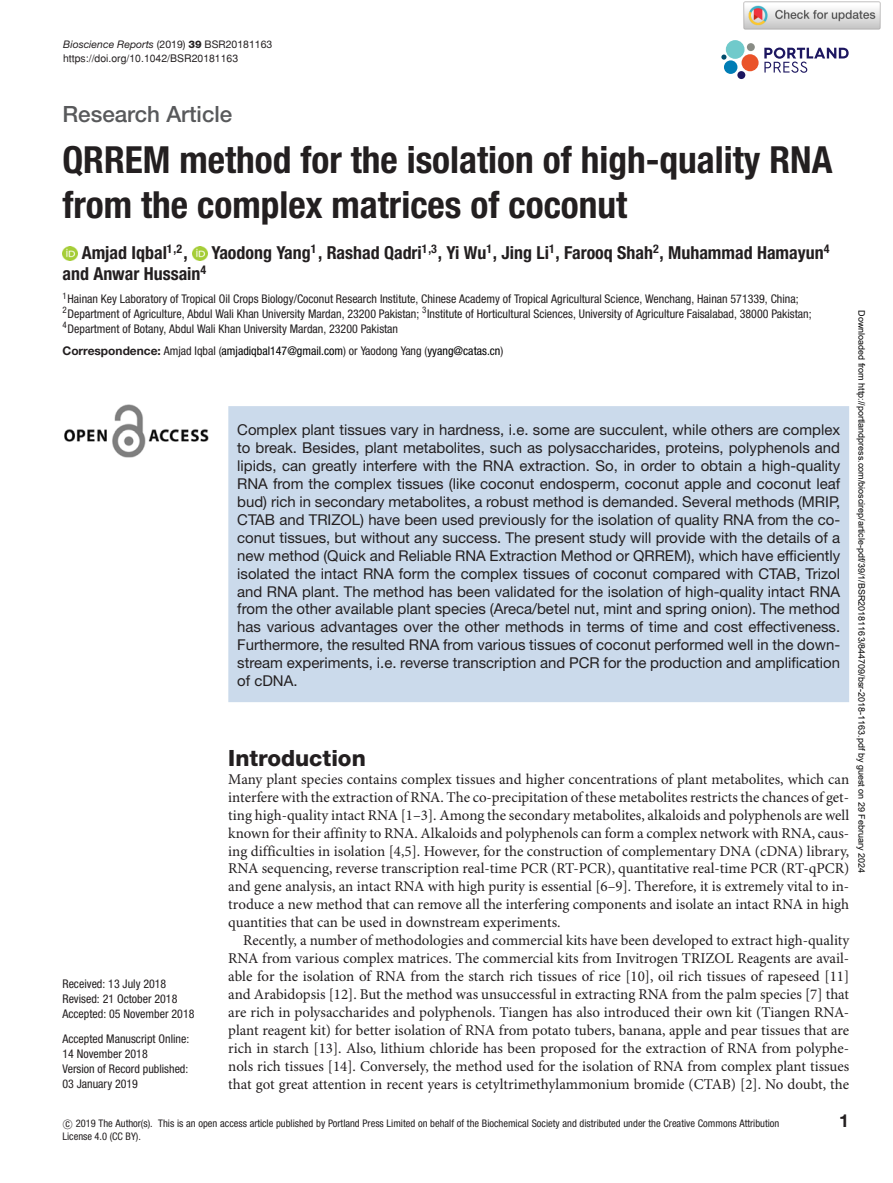
<style>
.page{position:relative;width:893px;height:1183px;background:#fff}
.page>*{position:absolute;margin:0;border:0;box-sizing:border-box;transform-origin:0 0}
.t1{font:700 condensed 37.35px/44.8px "Helvetica Neue LT Std";color:#231f20}
.t2{font:500 22.35px "Helvetica Neue LT Std";color:#58595b}
.t3{font:800 22.35px "Helvetica Neue LT Std";color:#231f20}
.t4{font:700 condensed 18px "Helvetica Neue LT Std";color:#231f20}
.t5{font:700 18px "Helvetica Neue LT Std";color:#231f20}
.t6{font:15px/18px "Minion Pro";color:#231f20;text-align:justify}
.t7{font:15px/18px "Helvetica Neue LT Std";color:#231f20;text-align:justify}
.t8{font:condensed 12px/15px "Helvetica Neue LT Std";color:#231f20}
.t9{font:condensed 12px "Helvetica Neue LT Std";color:#000}
.t10{font:condensed 10.5px/13.5px "Helvetica Neue LT Std";color:#231f20}
.t11{font:italic 10.5px "Helvetica Neue LT Std";color:#231f20}
.t12{font:10.5px "Helvetica";color:#231f20}
.t13{font:9px "Arial";color:#000}
.s1{font-style:normal}
.s2{font-weight:800;font-style:normal}
.s3{font-weight:700;font-stretch:normal;color:#231f20}
.s4{color:#231f20}
.s5{font-family:"CMSY10";font-stretch:normal}
</style>
<div class="page">
<svg style="left:764px;top:48px;width:85px;height:25px"></svg>
<div style="left:726px;top:40px;width:18px;height:19px;background:#70cacb;border-radius:50%"></div>
<div style="left:741px;top:54px;width:18px;height:17px;background:#ea5329;border-radius:50%"></div>
<div style="left:724px;top:60px;width:13px;height:14px;background:#007db5;border-radius:50%"></div>
<div style="left:737px;top:71px;width:8px;height:8px;background:#1d1760;border-radius:50%"></div>
<div style="left:747px;top:43px;width:8px;height:8px;background:#888c85;border-radius:50%"></div>
<svg style="left:721px;top:54px;width:5px;height:6px"></svg>
<img style="left:62px;top:246px;width:16px;height:15px">
<img style="left:192px;top:246px;width:15px;height:15px">
<img style="left:64px;top:404px;width:145px;height:53px">
<div style="left:228px;top:406px;width:621px;height:296px;background:#cbdaeb"></div>
<img style="left:743px;top:1px;width:138px;height:29px">
<p class="t11" style="left:63px;top:40px;width:211px">Bioscience Reports <span class="s1">(2019)</span> <span class="s2">39</span> <span class="s1">BSR20181163</span></p>
<p class="t12" style="left:63px;top:54px;width:177px">https://doi.org/10.1042/BSR20181163</p>
<h2 class="t2" style="left:62px;top:106px;width:171px">Research Article</h2>
<h1 class="t1" style="left:62px;top:140px;width:771px">QRREM method for the isolation of high-quality RNA from the complex matrices of coconut</h1>
<p class="t4" style="left:82px;top:246px;width:108px">Amjad Iqbal<sup>1,2</sup> ,</p>
<p class="t4" style="left:211px;top:246px;width:620px">Yaodong Yang<sup>1</sup> , Rashad Qadri<sup>1,3</sup>, Yi Wu<sup>1</sup>, Jing Li<sup>1</sup>, Farooq Shah<sup>2</sup>, Muhammad Hamayun<sup>4</sup></p>
<p class="t4" style="left:62px;top:267px;width:145px">and Anwar Hussain<sup>4</sup></p>
<p class="t8" style="left:62px;top:292px;width:751px"><sup>1</sup>Hainan Key Laboratory of Tropical Oil Crops Biology/Coconut Research Institute, Chinese Academy of Tropical Agricultural Science, Wenchang, Hainan 571339, China;<br><sup>2</sup>Department of Agriculture, Abdul Wali Khan University Mardan, 23200 Pakistan; <sup>3</sup>Institute of Horticultural Sciences, University of Agriculture Faisalabad, 38000 Pakistan;<br><sup>4</sup>Department of Botany, Abdul Wali Khan University Mardan, 23200 Pakistan</p>
<p class="t9" style="left:62px;top:346px;width:442px"><span class="s3">Correspondence:</span> <span class="s4">Amjad Iqbal (</span>amjadiqbal147@gmail.com<span class="s4">) or Yaodong Yang (</span>yyang@catas.cn<span class="s4">)</span></p>
<p class="t13" style="left:865px;top:310px;width:564px;rotate:90deg">Downloaded from http://portlandpress.com/bioscirep/article-pdf/39/1/BSR20181163/844709/bsr-2018-1163.pdf by guest on 29 February 2024</p>
<p class="t7" style="left:237px;top:422px;width:604px">Complex plant tissues vary in hardness, i.e. some are succulent, while others are complex to break. Besides, plant metabolites, such as polysaccharides, proteins, polyphenols and lipids, can greatly interfere with the RNA extraction. So, in order to obtain a high-quality RNA from the complex tissues (like coconut endosperm, coconut apple and coconut leaf bud) rich in secondary metabolites, a robust method is demanded. Several methods (MRIP, CTAB and TRIZOL) have been used previously for the isolation of quality RNA from the co&shy;conut tissues, but without any success. The present study will provide with the details of a new method (Quick and Reliable RNA Extraction Method or QRREM), which have efficiently isolated the intact RNA form the complex tissues of coconut compared with CTAB, Trizol and RNA plant. The method has been validated for the isolation of high-quality intact RNA from the other available plant species (Areca/betel nut, mint and spring onion). The method has various advantages over the other methods in terms of time and cost effectiveness.<br>Furthermore, the resulted RNA from various tissues of coconut performed well in the down&shy;stream experiments, i.e. reverse transcription and PCR for the production and amplification of cDNA.</p>
<h2 class="t3" style="left:228px;top:749px;width:139px">Introduction</h2>
<p class="t6" style="left:228px;top:771px;width:622px">Many plant species contains complex tissues and higher concentrations of plant metabolites, which can interfere with the extraction of RNA. The co-precipitation of these metabolites restricts the chances of get&shy;ting high-quality intact RNA [1–3]. Among the secondary metabolites, alkaloids and polyphenols are well known for their affinity to RNA. Alkaloids and polyphenols can form a complex network with RNA, caus&shy;ing difficulties in isolation [4,5]. However, for the construction of complementary DNA (cDNA) library, RNA sequencing, reverse transcription real-time PCR (RT-PCR), quantitative real-time PCR (RT-qPCR) and gene analysis, an intact RNA with high purity is essential [6–9]. Therefore, it is extremely vital to in&shy;troduce a new method that can remove all the interfering components and isolate an intact RNA in high quantities that can be used in downstream experiments.</p>
<p class="t6" style="left:228px;top:932px;width:622px;text-indent:15px">Recently, a number of methodologies and commercial kits have been developed to extract high-quality RNA from various complex matrices. The commercial kits from Invitrogen TRIZOL Reagents are avail&shy;able for the isolation of RNA from the starch rich tissues of rice [10], oil rich tissues of rapeseed [11] and Arabidopsis [12]. But the method was unsuccessful in extracting RNA from the palm species [7] that are rich in polysaccharides and polyphenols. Tiangen has also introduced their own kit (Tiangen RNA&shy;plant reagent kit) for better isolation of RNA from potato tubers, banana, apple and pear tissues that are rich in starch [13]. Also, lithium chloride has been proposed for the extraction of RNA from polyphe&shy;nols rich tissues [14]. Conversely, the method used for the isolation of RNA from complex plant tissues that got great attention in recent years is cetyltrimethylammonium bromide (CTAB) [2]. No doubt, the</p>
<p class="t10" style="left:62px;top:1117px;width:718px"><span class="s5">-</span>c 2019 The Author(s). This is an open access article published by Portland Press Limited on behalf of the Biochemical Society and distributed under the Creative Commons Attribution<br>License 4.0 (CC BY).</p>
<p class="t5" style="left:839px;top:1113px;width:11px">1</p>
<p class="t8" style="left:62px;top:976px;width:133px">Received: 13 July 2018<br>Revised: 21 October 2018<br>Accepted: 05 November 2018</p>
<p class="t8" style="left:62px;top:1032px;width:128px">Accepted Manuscript Online:<br>14 November 2018<br>Version of Record published:<br>03 January 2019</p>
</div>
